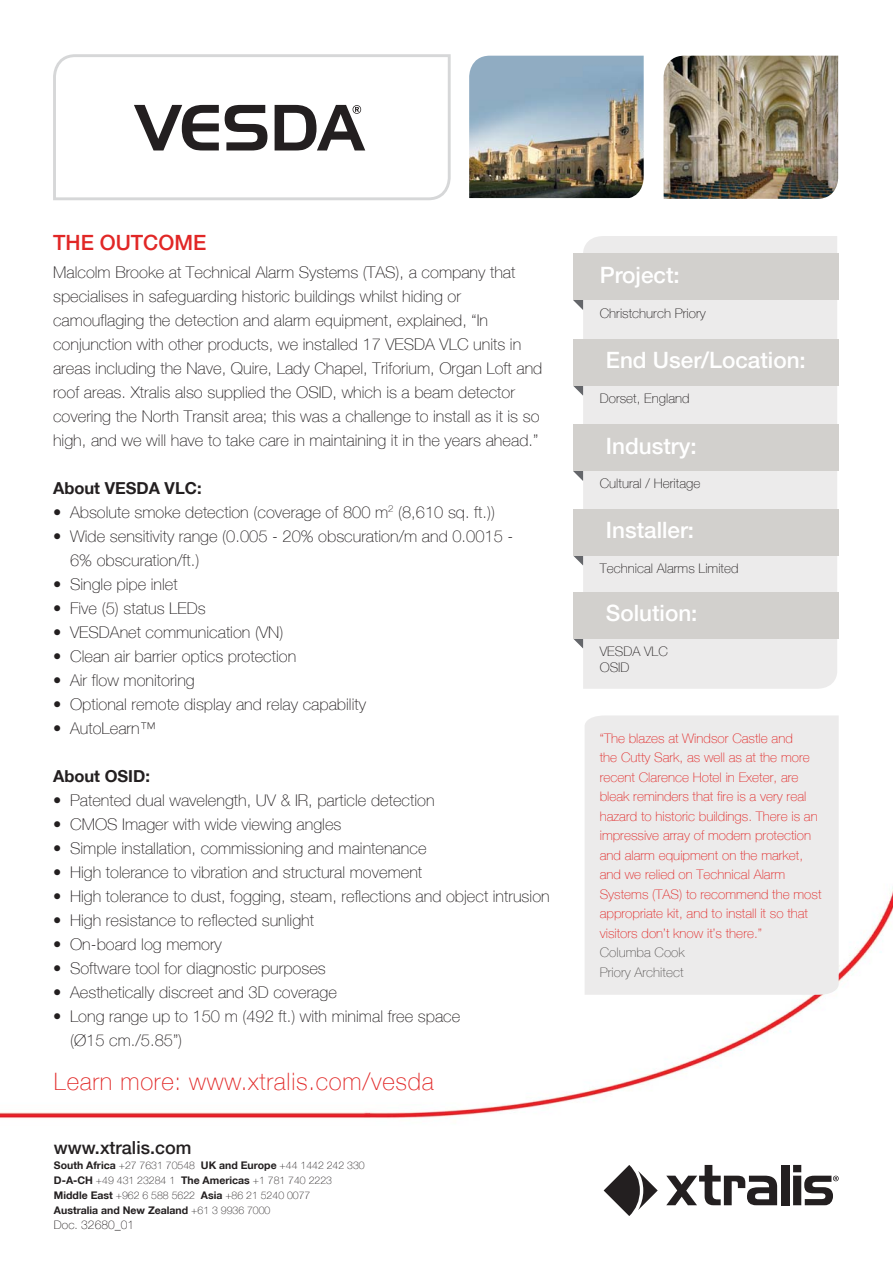
<style>
.page{position:relative;width:893px;height:1263px;background:#fff}
.page>*{position:absolute;margin:0;border:0;box-sizing:border-box;transform-origin:0 0}
.t1{font:100 24px "Helvetica Neue LT";letter-spacing:.03em;color:#e12726}
.t2{font:500 22.5px "Helvetica Neue LT";color:#fff}
.t3{font:500 21px "Helvetica Neue LT";color:#e12726}
.t4{font:500 18px "Helvetica Neue LT";color:#231f20}
.t5{font:16.5px/24px "Helvetica Neue";color:#231f20}
.t6{font:700 16.5px "Helvetica Neue";color:#231f20}
.t7{font:13.5px/19.5px "Helvetica Neue";color:#e12726}
.t8{font:13.5px/16.5px "Helvetica Neue";color:#231f20}
.t9{font:13.5px/19.5px "Helvetica Neue";color:#5a5756}
.t10{font:12px "Helvetica Neue";color:#231f20}
.t11{font:10.5px/15px "Helvetica Neue";color:#231f20}
.s1{font-weight:700}
</style>
<div class="page">
<img style="left:0;top:887px;width:893px;height:308px">
<svg style="left:53px;top:54px;width:398px;height:147px"></svg>
<img style="left:469px;top:56px;width:175px;height:142px">
<img style="left:664px;top:56px;width:174px;height:143px">
<svg style="left:573px;top:386px;width:10px;height:10px"></svg>
<svg style="left:573px;top:471px;width:10px;height:10px"></svg>
<svg style="left:573px;top:556px;width:10px;height:10px"></svg>
<svg style="left:573px;top:639px;width:10px;height:10px"></svg>
<svg style="left:573px;top:300px;width:10px;height:10px"></svg>
<div style="left:583px;top:236px;width:254px;height:453px;background:#ecebeb"></div>
<div style="left:573px;top:254px;width:266px;height:46px;background:#d2d0cd"></div>
<div style="left:573px;top:339px;width:266px;height:47px;background:#d2d0cd"></div>
<div style="left:573px;top:425px;width:266px;height:46px;background:#d2d0cd"></div>
<div style="left:573px;top:509px;width:266px;height:47px;background:#d2d0cd"></div>
<div style="left:573px;top:592px;width:266px;height:47px;background:#d2d0cd"></div>
<svg style="left:134px;top:105px;width:85px;height:45px"></svg>
<svg style="left:225px;top:105px;width:42px;height:45px"></svg>
<svg style="left:275px;top:105px;width:90px;height:45px"></svg>
<svg style="left:666px;top:1165px;width:111px;height:40px"></svg>
<div style="left:781px;top:1165px;width:8px;height:40px;background:#231f20"></div>
<svg style="left:604px;top:1165px;width:54px;height:51px"></svg>
<svg style="left:793px;top:1165px;width:46px;height:40px"></svg>
<svg style="left:584px;top:715px;width:255px;height:280px;background:#ecebeb"></svg>
<p class="t3" style="left:53px;top:230px;width:155px">THE OUTCOME</p>
<p class="t5" style="left:53px;top:260px;width:491px">Malcolm Brooke at Technical Alarm Systems (TAS), a company that specialises in safeguarding historic buildings whilst hiding or camouflaging the detection and alarm equipment, explained, “In conjunction with other products, we installed 17 VESDA VLC units in areas including the Nave, Quire, Lady Chapel, Triforium, Organ Loft and roof areas. Xtralis also supplied the OSID, which is a beam detector covering the North Transit area; this was a challenge to install as it is so high, and we will have to take care in maintaining it in the years ahead.”</p>
<p class="t6" style="left:53px;top:479px;width:150px">About VESDA VLC:</p>
<p class="t5" style="left:53px;top:500px;width:443px">• Absolute smoke detection (coverage of 800 m<sup>2</sup> (8,610 sq. ft.))</p>
<p class="t5" style="left:70px;top:524px;width:445px;text-indent:-17px">• Wide sensitivity range (0.005 - 20% obscuration/m and 0.0015 -<br>6% obscuration/ft.)</p>
<p class="t5" style="left:53px;top:572px;width:126px">• Single pipe inlet</p>
<p class="t5" style="left:53px;top:596px;width:154px">• Five (5) status LEDs</p>
<p class="t5" style="left:53px;top:620px;width:232px">• VESDAnet communication (VN)</p>
<p class="t5" style="left:53px;top:644px;width:245px">• Clean air barrier optics protection</p>
<p class="t5" style="left:53px;top:668px;width:143px">• Air flow monitoring</p>
<p class="t5" style="left:53px;top:692px;width:314px">• Optional remote display and relay capability</p>
<p class="t5" style="left:53px;top:716px;width:104px">• AutoLearn™</p>
<p class="t6" style="left:53px;top:767px;width:98px">About OSID:</p>
<p class="t5" style="left:53px;top:788px;width:383px">• Patented dual wavelength, UV &amp; IR, particle detection</p>
<p class="t5" style="left:53px;top:812px;width:290px">• CMOS Imager with wide viewing angles</p>
<p class="t5" style="left:53px;top:836px;width:375px">• Simple installation, commissioning and maintenance</p>
<p class="t5" style="left:53px;top:860px;width:371px">• High tolerance to vibration and structural movement</p>
<p class="t5" style="left:53px;top:884px;width:498px">• High tolerance to dust, fogging, steam, reflections and object intrusion</p>
<p class="t5" style="left:53px;top:908px;width:262px">• High resistance to reflected sunlight</p>
<p class="t5" style="left:53px;top:932px;width:170px">• On-board log memory</p>
<p class="t5" style="left:53px;top:956px;width:274px">• Software tool for diagnostic purposes</p>
<p class="t5" style="left:53px;top:980px;width:285px">• Aesthetically discreet and 3D coverage</p>
<p class="t5" style="left:70px;top:1004px;width:392px;text-indent:-17px">• Long range up to 150 m (492 ft.) with minimal free space (Ø15 cm./5.85”)</p>
<h1 class="t1" style="left:54px;top:1068px;width:381px">Learn more: www.xtralis.com/vesda</h1>
<p class="t4" style="left:54px;top:1138px;width:139px">www.xtralis.com</p>
<p class="t11" style="left:54px;top:1158px;width:312px"><span class="s1">South Africa</span> +27 7631 70548 <span class="s1">UK and Europe</span> +44 1442 242 330<br><span class="s1">D-A-CH</span> +49 431 23284 1 <span class="s1">The Americas</span> +1 781 740 2223<br><span class="s1">Middle East</span> +962 6 588 5622 <span class="s1">Asia</span> +86 21 5240 0077<br><span class="s1">Australia and New Zealand</span> +61 3 9936 7000</p>
<p class="t10" style="left:54px;top:1219px;width:82px">Doc. 32680_01</p>
<h2 class="t2" style="left:600px;top:262px;width:82px">Project:</h2>
<p class="t8" style="left:600px;top:305px;width:108px">Christchurch Priory</p>
<h2 class="t2" style="left:606px;top:347px;width:201px">End User/Location:</h2>
<p class="t8" style="left:600px;top:390px;width:91px">Dorset, England</p>
<h2 class="t2" style="left:606px;top:433px;width:92px">Industry:</h2>
<p class="t8" style="left:600px;top:476px;width:102px">Cultural / Heritage</p>
<h2 class="t2" style="left:606px;top:517px;width:90px">Installer:</h2>
<p class="t8" style="left:600px;top:560px;width:140px">Technical Alarms Limited</p>
<h2 class="t2" style="left:606px;top:600px;width:93px">Solution:</h2>
<p class="t8" style="left:600px;top:643px;width:70px">VESDA VLC<br>OSID</p>
<p class="t7" style="left:600px;top:729px;width:223px">“The blazes at Windsor Castle and<br>the Cutty Sark, as well as at the more recent Clarence Hotel in Exeter, are bleak reminders that fire is a very real hazard to historic buildings. There is an impressive array of modern protection and alarm equipment on the market, and we relied on Technical Alarm Systems (TAS) to recommend the most appropriate kit, and to install it so that visitors don’t know it’s there.”</p>
<p class="t9" style="left:600px;top:943px;width:86px">Columba Cook<br>Priory Architect</p>
</div>
